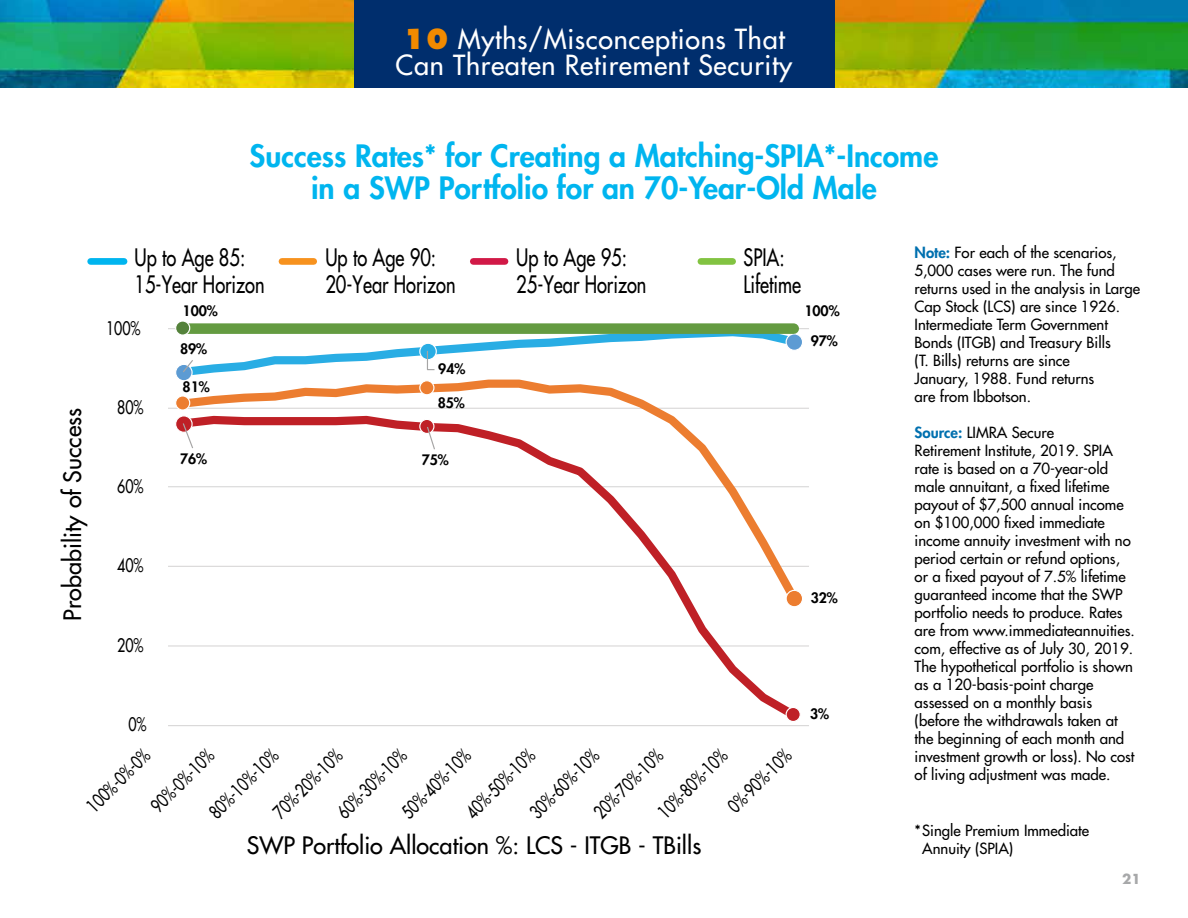
<style>
.page{position:relative;width:1188px;height:918px;background:#fff}
.page>*{position:absolute;margin:0;border:0;box-sizing:border-box;transform-origin:0 0}
.t1{font:800 30px/32.4px "Futura Std";color:#00b5ef;text-align:center}
.t2{font:500 27px/25.5px "Futura Std";letter-spacing:.025em;color:#fff}
.t3{font:500 23.4px/27.8px "Futura Std";color:#000;scale:.78 1}
.t4{font:500 23.4px "Futura Std";color:#000}
.t5{font:500 18.3px "Futura Std";letter-spacing:-.005em;color:#000;scale:.78 1}
.t6{font:500 15px/18px "Futura Std";color:#000}
.t7{font:800 14.1px "Futura Std";letter-spacing:-.005em;color:#000}
.t8{font:700 13.5px "Futura Std";color:#a7a8a9}
.s1{font-weight:800;color:#f18a00}
.s2{font-weight:800;color:#0070af}
</style>
<div class="page">
<img style="left:0;top:0;width:1188px;height:87px">
<div style="left:354px;top:0;width:480px;height:87px;background:#002e6d"></div>
<div style="left:91px;top:258px;width:33px;height:7px;background:#00b5ef"></div>
<div style="left:282px;top:258px;width:32px;height:7px;background:#f7921e"></div>
<div style="left:473px;top:258px;width:32px;height:7px;background:#d11947"></div>
<div style="left:701px;top:258px;width:32px;height:7px;background:#82c341"></div>
<hr style="left:168px;top:328px;width:641px;height:1px;background:#dad9d9">
<hr style="left:168px;top:408px;width:641px;height:1px;background:#dad9d9">
<hr style="left:168px;top:486px;width:641px;height:1px;background:#dad9d9">
<hr style="left:168px;top:566px;width:641px;height:1px;background:#dad9d9">
<hr style="left:168px;top:645px;width:641px;height:2px;background:#dad9d9">
<hr style="left:168px;top:725px;width:641px;height:1px;background:#dad9d9">
<svg style="left:174px;top:381px;width:631px;height:30px"></svg>
<div style="left:176px;top:396px;width:14px;height:14px;background:#ec7d30;border-radius:50%"></div>
<div style="left:175px;top:395px;width:15px;height:16px;border:1px solid #fff;border-radius:50%"></div>
<div style="left:420px;top:381px;width:14px;height:14px;background:#ec7d30;border-radius:50%"></div>
<div style="left:419px;top:380px;width:16px;height:15px;border:1px solid #fff;border-radius:50%"></div>
<svg style="left:174px;top:411px;width:631px;height:305px"></svg>
<svg style="left:176px;top:416px;width:16px;height:16px"></svg>
<div style="left:175px;top:415px;width:18px;height:18px;border:1px solid #fff;border-radius:50%"></div>
<div style="left:420px;top:419px;width:14px;height:14px;background:#bf2026;border-radius:50%"></div>
<div style="left:419px;top:419px;width:16px;height:15px;border:1px solid #fff;border-radius:50%"></div>
<div style="left:786px;top:707px;width:14px;height:15px;background:#bf2026;border-radius:50%"></div>
<div style="left:786px;top:707px;width:15px;height:15px;border:1px solid #fff;border-radius:50%"></div>
<div style="left:183px;top:323px;width:611px;height:11px;background:#9cbf86"></div>
<svg style="left:176px;top:321px;width:14px;height:14px"></svg>
<div style="left:175px;top:320px;width:15px;height:16px;border:1px solid #fff;border-radius:50%"></div>
<svg style="left:175px;top:324px;width:627px;height:57px"></svg>
<svg style="left:182px;top:422px;width:12px;height:28px"></svg>
<svg style="left:426px;top:426px;width:10px;height:25px"></svg>
<h2 class="t2" style="left:396px;top:27px;width:398px"><span class="s1">10</span> Myths/Misconceptions That<br>Can Threaten Retirement Security</h2>
<h1 class="t1" style="left:250px;top:139px;width:690px">Success Rates* for Creating a Matching-SPIA*-Income in a SWP Portfolio for an 70-Year-Old Male</h1>
<h3 class="t3" style="left:135px;top:243px;width:168px">Up to Age 85:<br>15-Year Horizon</h3>
<h3 class="t3" style="left:325px;top:243px;width:168px">Up to Age 90:<br>20-Year Horizon</h3>
<h3 class="t3" style="left:516px;top:243px;width:168px">Up to Age 95:<br>25-Year Horizon</h3>
<h3 class="t3" style="left:744px;top:243px;width:75px">SPIA:<br>Lifetime</h3>
<p class="t5" style="left:106px;top:316px;width:46px">100%</p>
<h3 class="t4" style="left:58px;top:621px;width:215px;rotate:-90deg">Probability of Success</h3>
<p class="t5" style="left:117px;top:396px;width:35px">80%</p>
<p class="t5" style="left:117px;top:475px;width:35px">60%</p>
<p class="t5" style="left:117px;top:554px;width:35px">40%</p>
<p class="t5" style="left:117px;top:633px;width:35px">20%</p>
<p class="t5" style="left:129px;top:713px;width:25px">0%</p>
<p class="t7" style="left:183px;top:302px;width:37px">100%</p>
<p class="t7" style="left:805px;top:302px;width:37px">100%</p>
<p class="t7" style="left:180px;top:340px;width:28px">89%</p>
<p class="t7" style="left:183px;top:378px;width:28px">81%</p>
<p class="t7" style="left:438px;top:360px;width:28px">94%</p>
<p class="t7" style="left:438px;top:394px;width:28px">85%</p>
<p class="t7" style="left:180px;top:450px;width:28px">76%</p>
<p class="t7" style="left:422px;top:451px;width:28px">75%</p>
<p class="t7" style="left:811px;top:332px;width:28px">97%</p>
<p class="t7" style="left:811px;top:588px;width:28px">32%</p>
<p class="t7" style="left:810px;top:705px;width:20px">3%</p>
<p class="t5" style="left:723px;top:801px;width:105px;rotate:-45deg">0%-90%-10%</p>
<p class="t5" style="left:146px;top:801px;width:105px;rotate:-45deg">90%-0%-10%</p>
<p class="t5" style="left:82px;top:801px;width:105px;rotate:-45deg">100%-0%-0%</p>
<p class="t5" style="left:653px;top:807px;width:116px;rotate:-45deg">10%-80%-10%</p>
<p class="t5" style="left:589px;top:807px;width:116px;rotate:-45deg">20%-70%-10%</p>
<p class="t5" style="left:268px;top:807px;width:116px;rotate:-45deg">70%-20%-10%</p>
<p class="t5" style="left:397px;top:807px;width:116px;rotate:-45deg">50%-40%-10%</p>
<p class="t5" style="left:525px;top:807px;width:116px;rotate:-45deg">30%-60%-10%</p>
<p class="t5" style="left:204px;top:807px;width:116px;rotate:-45deg">80%-10%-10%</p>
<p class="t5" style="left:332px;top:807px;width:116px;rotate:-45deg">60%-30%-10%</p>
<p class="t5" style="left:461px;top:807px;width:116px;rotate:-45deg">40%-50%-10%</p>
<h3 class="t4" style="left:247px;top:831px;width:456px">SWP Portfolio Allocation %: LCS - ITGB - TBills</h3>
<p class="t6" style="left:915px;top:243px;width:227px"><span class="s2">Note:</span> For each of the scenarios,<br>5,000 cases were run. The fund returns used in the analysis in Large<br>Cap Stock (LCS) are since 1926.<br>Intermediate Term Government<br>Bonds (ITGB) and Treasury Bills<br>(T. Bills) returns are since<br>January, 1988. Fund returns<br>are from Ibbotson.</p>
<p class="t6" style="left:915px;top:423px;width:222px"><span class="s2">Source:</span> LIMRA Secure<br>Retirement Institute, 2019. SPIA rate is based on a 70-year-old male annuitant, a fixed lifetime payout of $7,500 annual income on $100,000 fixed immediate income annuity investment with no period certain or refund options, or a fixed payout of 7.5% lifetime guaranteed income that the SWP portfolio needs to produce. Rates are from www.immediateannuities. com, effective as of July 30, 2019.<br>The hypothetical portfolio is shown as a 120-basis-point charge assessed on a monthly basis (before the withdrawals taken at the beginning of each month and investment growth or loss). No cost of living adjustment was made.</p>
<p class="t6" style="left:922px;top:821px;width:169px;text-indent:-8px">*Single Premium Immediate<br>Annuity (SPIA)</p>
<p class="t8" style="left:1122px;top:870px;width:20px">21</p>
</div>
